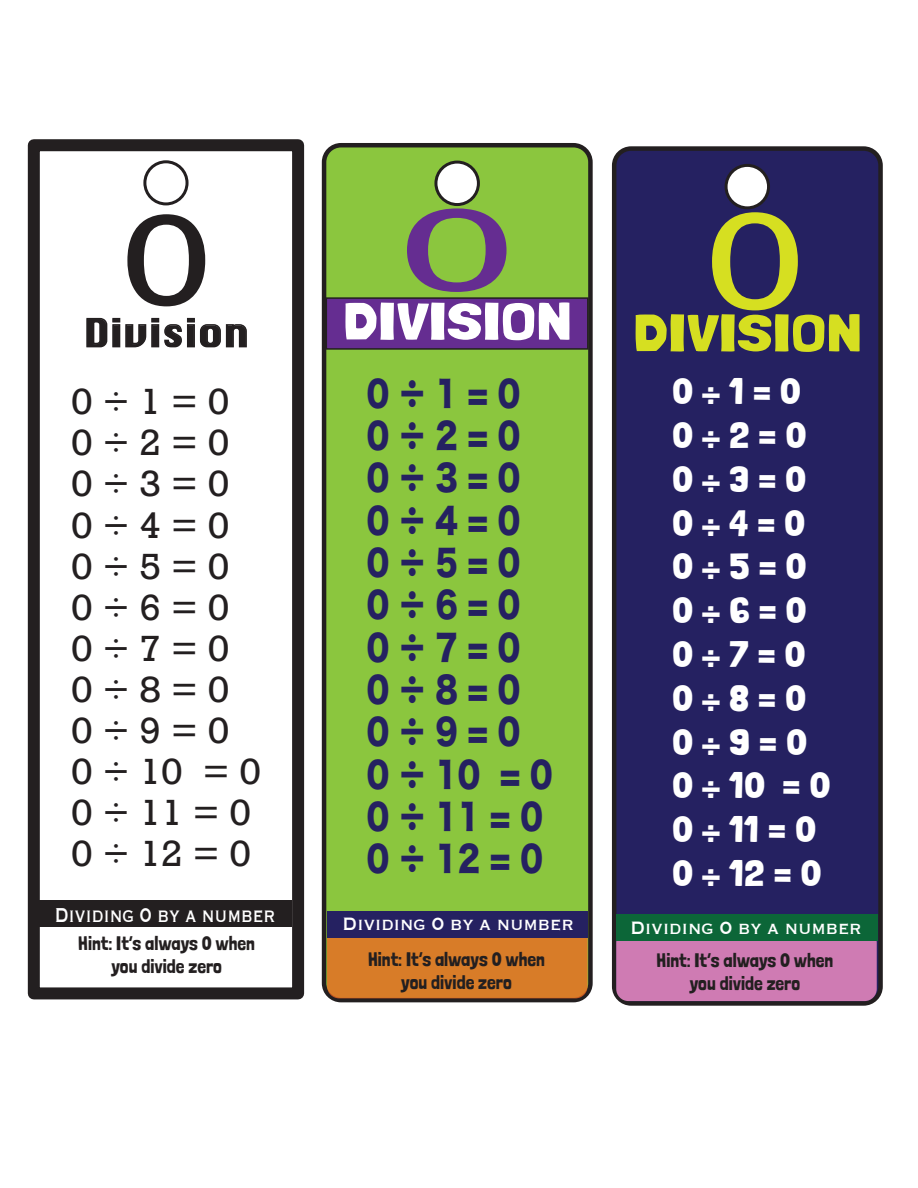
<style>
.page{position:relative;width:918px;height:1188px;background:#fff}
.page>*{position:absolute;margin:0;border:0;box-sizing:border-box;transform-origin:0 0}
.t1{font:129.15px "Rockwell";color:#d6df21;scale:1.3 1}
.t2{font:121.2px "Rockwell";color:#231f20;scale:1.26 1}
.t3{font:109.8px "Rockwell";color:#652d91;scale:1.78 1}
.t4{font:52.35px "Londrina Solid";letter-spacing:-.005em;color:#fff;scale:1.41 1}
.t5{font:52.35px "Londrina Solid";letter-spacing:-.005em;color:#d6df21;scale:1.41 1}
.t6{font:37.35px "Krungthep";color:#231f20;scale:1.04 1}
.t7{font:36.45px/43.8px "Londrina Solid";color:#fff;scale:1.13 1}
.t8{font:35.25px/42.3px "Hira Kaku Std N W8";color:#252161;scale:.82 1}
.t9{font:34.2px/41.1px "Rockwell";color:#231f20;scale:1.08 1}
.t10{font:26.1px "Copperplate";letter-spacing:-.005em;color:#fff;scale:.74 1}
.t11{font:23.25px "Copperplate";letter-spacing:-.005em;color:#fff;scale:.87 1}
.t12{font:19.5px/23.4px "Londrina Solid";color:#231f20;text-align:center}
</style>
<div class="page">
<div style="left:28px;top:139px;width:276px;height:860px;background:#fff;border:12px solid #231f20"></div>
<div style="left:324px;top:145px;width:266px;height:855px;background:#8bc63e;border-radius:17px"></div>
<div style="left:322px;top:143px;width:271px;height:859px;border:4px solid #231f20;border-radius:17px"></div>
<div style="left:143px;top:160px;width:46px;height:45px;border:3px solid #231f20;border-radius:50%"></div>
<svg style="left:86px;top:317px;width:161px;height:31px"></svg>
<div style="left:436px;top:162px;width:42px;height:43px;background:#fff;border-radius:50%"></div>
<div style="left:434px;top:161px;width:46px;height:45px;border:3px solid #231f20;border-radius:50%"></div>
<div style="left:327px;top:922px;width:261px;height:76px;background:#d87c28;border-radius:12px"></div>
<div style="left:614px;top:149px;width:267px;height:854px;background:#252161;border-radius:17px"></div>
<div style="left:612px;top:146px;width:271px;height:860px;border:4px solid #231f20;border-radius:17px"></div>
<div style="left:726px;top:165px;width:43px;height:43px;background:#fff;border-radius:50%"></div>
<div style="left:725px;top:164px;width:45px;height:45px;border:3px solid #231f20;border-radius:50%"></div>
<div style="left:326px;top:297px;width:263px;height:53px;background:#652d91;border:2px solid #231f20"></div>
<div style="left:327px;top:911px;width:261px;height:27px;background:#252161"></div>
<div style="left:616px;top:931px;width:261px;height:70px;background:#cf7bb3;border-radius:12px"></div>
<div style="left:616px;top:914px;width:262px;height:27px;background:#0c6638"></div>
<div style="left:40px;top:900px;width:252px;height:27px;background:#231f20"></div>
<h2 class="t2" style="left:122px;top:186px;width:73px">0</h2>
<h3 class="t6" style="left:84px;top:312px;width:161px">Division</h3>
<h3 class="t9" style="left:71px;top:382px;width:177px">0 ÷ 1 = 0<br>0 ÷ 2 = 0<br>0 ÷ 3 = 0<br>0 ÷ 4 = 0<br>0 ÷ 5 = 0<br>0 ÷ 6 = 0<br>0 ÷ 7 = 0<br>0 ÷ 8 = 0<br>0 ÷ 9 = 0<br>0 ÷ 10 = 0<br>0 ÷ 11 = 0<br>0 ÷ 12 = 0</h3>
<h3 class="t10" style="left:55px;top:898px;width:300px">Dividing 0 by a number</h3>
<p class="t12" style="left:78px;top:931px;width:178px">Hint: It’s always 0 when you divide zero</p>
<h3 class="t3" style="left:400px;top:183px;width:66px">0</h3>
<h3 class="t4" style="left:343px;top:291px;width:165px">DIVISION</h3>
<h3 class="t8" style="left:367px;top:373px;width:228px">0 ÷ 1 = 0<br>0 ÷ 2 = 0<br>0 ÷ 3 = 0<br>0 ÷ 4 = 0<br>0 ÷ 5 = 0<br>0 ÷ 6 = 0<br>0 ÷ 7 = 0<br>0 ÷ 8 = 0<br>0 ÷ 9 = 0<br>0 ÷ 10 = 0<br>0 ÷ 11 = 0<br>0 ÷ 12 = 0</h3>
<p class="t11" style="left:343px;top:909px;width:267px">Dividing 0 by a number</p>
<p class="t12" style="left:368px;top:947px;width:178px">Hint: It’s always 0 when you divide zero</p>
<h1 class="t1" style="left:706px;top:182px;width:78px">0</h1>
<h3 class="t5" style="left:633px;top:302px;width:165px">DIVISION</h3>
<h3 class="t7" style="left:672px;top:369px;width:142px">0 ÷ 1 = 0<br>0 ÷ 2 = 0<br>0 ÷ 3 = 0<br>0 ÷ 4 = 0<br>0 ÷ 5 = 0<br>0 ÷ 6 = 0<br>0 ÷ 7 = 0<br>0 ÷ 8 = 0<br>0 ÷ 9 = 0<br>0 ÷ 10 = 0<br>0 ÷ 11 = 0<br>0 ÷ 12 = 0</h3>
<p class="t11" style="left:630px;top:913px;width:267px">Dividing 0 by a number</p>
<p class="t12" style="left:657px;top:948px;width:178px">Hint: It’s always 0 when you divide zero</p>
</div>
